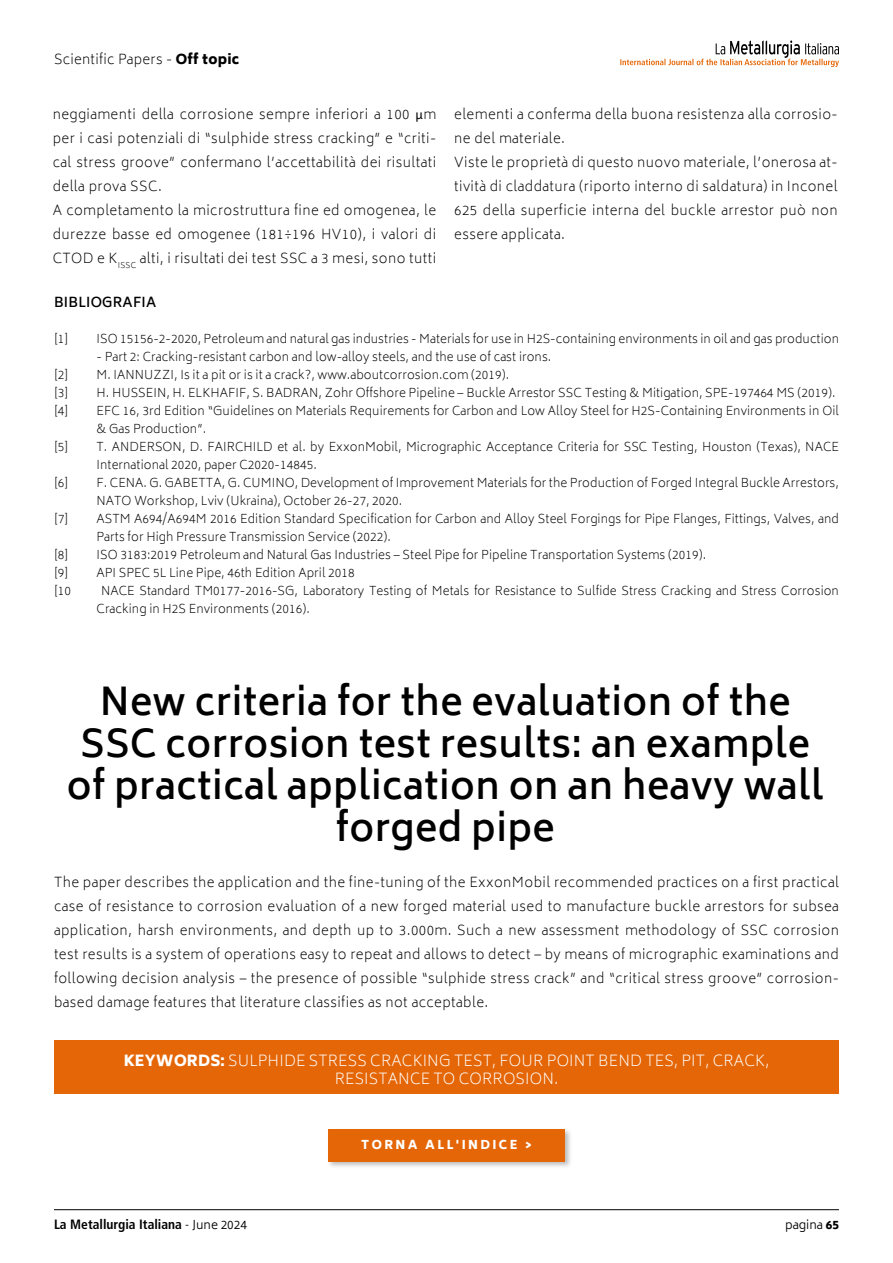
<style>
.page{position:relative;width:893px;height:1263px;background:#fff}
.page>*{position:absolute;margin:0;border:0;box-sizing:border-box;transform-origin:0 0}
.t1{font:600 37.5px/42px "Biryani";letter-spacing:.01em;color:#000;text-align:center}
.t2{font:200 15px/18px "Biryani";letter-spacing:.01em;color:#fff;text-align:center}
.t3{font:200 13.5px/24px "Biryani";letter-spacing:.03em;color:#000}
.t4{font:700 condensed 13.5px "Frutiger LT Std";color:#000}
.t5{font:600 13.5px "Biryani";letter-spacing:.015em;color:#000}
.t6{font:200 12px/18px "Biryani";letter-spacing:.005em;color:#000}
.t7{font:800 12px "Biryani";letter-spacing:.2em;color:#fff}
.t8{font:300 12px "Biryani";color:#000}
.s1{font-weight:800}
.s2{font-family:"Consolas";font-weight:400}
.s3{font-weight:300}
.s4{font-family:"Biryani";font-weight:300;font-stretch:normal;font-size:12px}
</style>
<div class="page">
<hr style="left:54px;top:1209px;width:785px;height:1px;background:#000">
<svg style="left:620px;top:40px;width:219px;height:27px"></svg>
<div style="left:327px;top:1127px;width:245px;height:42px;background:#6b6b6a;opacity:.44"></div>
<div style="left:328px;top:1129px;width:237px;height:32px;background:#e56606"></div>
<div style="left:54px;top:1040px;width:785px;height:54px;background:#e56606"></div>
<p class="t3" style="left:54px;top:48px;width:187px">Scientific Papers - <span class="s1">Off topic</span></p>
<p class="t3" style="left:53px;top:102px;width:385px">neggiamenti della corrosione sempre inferiori a 100 <span class="s2">µ</span>m per i casi potenziali di “sulphide stress cracking” e “criti&shy;cal stress groove” confermano l’accettabilità dei risultati della prova SSC.<br>A completamento la microstruttura fine ed omogenea, le durezze basse ed omogenee (181÷196 HV10), i valori di CTOD e K<sub>ISSC</sub> alti, i risultati dei test SSC a 3 mesi, sono tutti</p>
<p class="t3" style="left:454px;top:102px;width:385px">elementi a conferma della buona resistenza alla corrosio&shy;ne del materiale.<br>Viste le proprietà di questo nuovo materiale, l’onerosa at&shy;tività di claddatura (riporto interno di saldatura) in Inconel 625 della superficie interna del buckle arrestor può non essere applicata.</p>
<p class="t5" style="left:54px;top:295px;width:104px">BIBLIOGRAFIA</p>
<p class="t6" style="left:54px;top:330px;width:16px">[1]</p>
<p class="t6" style="left:97px;top:330px;width:744px">ISO 15156-2-2020, Petroleum and natural gas industries - Materials for use in H2S-containing environments in oil and gas production</p>
<p class="t6" style="left:97px;top:348px;width:456px">- Part 2: Cracking-resistant carbon and low-alloy steels, and the use of cast irons.</p>
<p class="t6" style="left:54px;top:366px;width:16px">[2]</p>
<p class="t6" style="left:97px;top:366px;width:414px">M. IANNUZZI, Is it a pit or is it a crack?, www.aboutcorrosion.com (2019).</p>
<p class="t6" style="left:54px;top:384px;width:16px">[3]</p>
<p class="t6" style="left:97px;top:384px;width:740px">H. HUSSEIN, H. ELKHAFIF, S. BADRAN, Zohr Offshore Pipeline – Buckle Arrestor SSC Testing &amp; Mitigation, SPE-197464 MS (2019).</p>
<p class="t6" style="left:54px;top:402px;width:16px">[4]</p>
<p class="t6" style="left:97px;top:402px;width:744px">EFC 16, 3rd Edition “Guidelines on Materials Requirements for Carbon and Low Alloy Steel for H2S-Containing Environments in Oil &amp; Gas Production”.</p>
<p class="t6" style="left:54px;top:438px;width:16px">[5]</p>
<p class="t6" style="left:97px;top:438px;width:744px">T. ANDERSON, D. FAIRCHILD et al. by ExxonMobil, Micrographic Acceptance Criteria for SSC Testing, Houston (Texas), NACE<br>International 2020, paper C2020-14845.</p>
<p class="t6" style="left:54px;top:474px;width:16px">[6]</p>
<p class="t6" style="left:97px;top:474px;width:744px">F. CENA. G. GABETTA, G. CUMINO, Development of Improvement Materials for the Production of Forged Integral Buckle Arrestors,<br>NATO Workshop, Lviv (Ukraina), October 26-27, 2020.</p>
<p class="t6" style="left:54px;top:510px;width:16px">[7]</p>
<p class="t6" style="left:97px;top:510px;width:744px">ASTM A694/A694M 2016 Edition Standard Specification for Carbon and Alloy Steel Forgings for Pipe Flanges, Fittings, Valves, and<br>Parts for High Pressure Transmission Service (2022).</p>
<p class="t6" style="left:54px;top:546px;width:16px">[8]</p>
<p class="t6" style="left:97px;top:546px;width:611px">ISO 3183:2019 Petroleum and Natural Gas Industries – Steel Pipe for Pipeline Transportation Systems (2019).</p>
<p class="t6" style="left:54px;top:564px;width:16px">[9]</p>
<p class="t6" style="left:97px;top:564px;width:260px">API SPEC 5L Line Pipe, 46th Edition April 2018</p>
<p class="t6" style="left:54px;top:582px;width:19px">[10</p>
<p class="t6" style="left:97px;top:582px;width:744px;text-indent:5px">NACE Standard TM0177-2016-SG, Laboratory Testing of Metals for Resistance to Sulfide Stress Cracking and Stress Corrosion<br>Cracking in H2S Environments (2016).</p>
<h1 class="t1" style="left:67px;top:681px;width:758px">New criteria for the evaluation of the<br>SSC corrosion test results: an example of practical application on an heavy wall forged pipe</h1>
<p class="t3" style="left:54px;top:870px;width:786px;text-align:justify">The paper describes the application and the fine-tuning of the ExxonMobil recommended practices on a first practical case of resistance to corrosion evaluation of a new forged material used to manufacture buckle arrestors for subsea application, harsh environments, and depth up to 3.000m. Such a new assessment methodology of SSC corrosion test results is a system of operations easy to repeat and allows to detect – by means of micrographic examinations and following decision analysis – the presence of possible “sulphide stress crack” and “critical stress groove” corrosion&shy;based damage features that literature classifies as not acceptable.</p>
<p class="t2" style="left:124px;top:1052px;width:647px"><span class="s1">KEYWORDS:</span> SULPHIDE STRESS CRACKING TEST, FOUR POINT BEND TES, PIT, CRACK,<br>RESISTANCE TO CORROSION.</p>
<p class="t7" style="left:361px;top:1138px;width:172px">TORNA ALL'INDICE &gt;</p>
<p class="t4" style="left:54px;top:1216px;width:195px">La Metallurgia Italiana <span class="s3">-</span> <span class="s4">June 2024</span></p>
<p class="t8" style="left:785px;top:1218px;width:55px">pagina <span class="s1">65</span></p>
</div>
